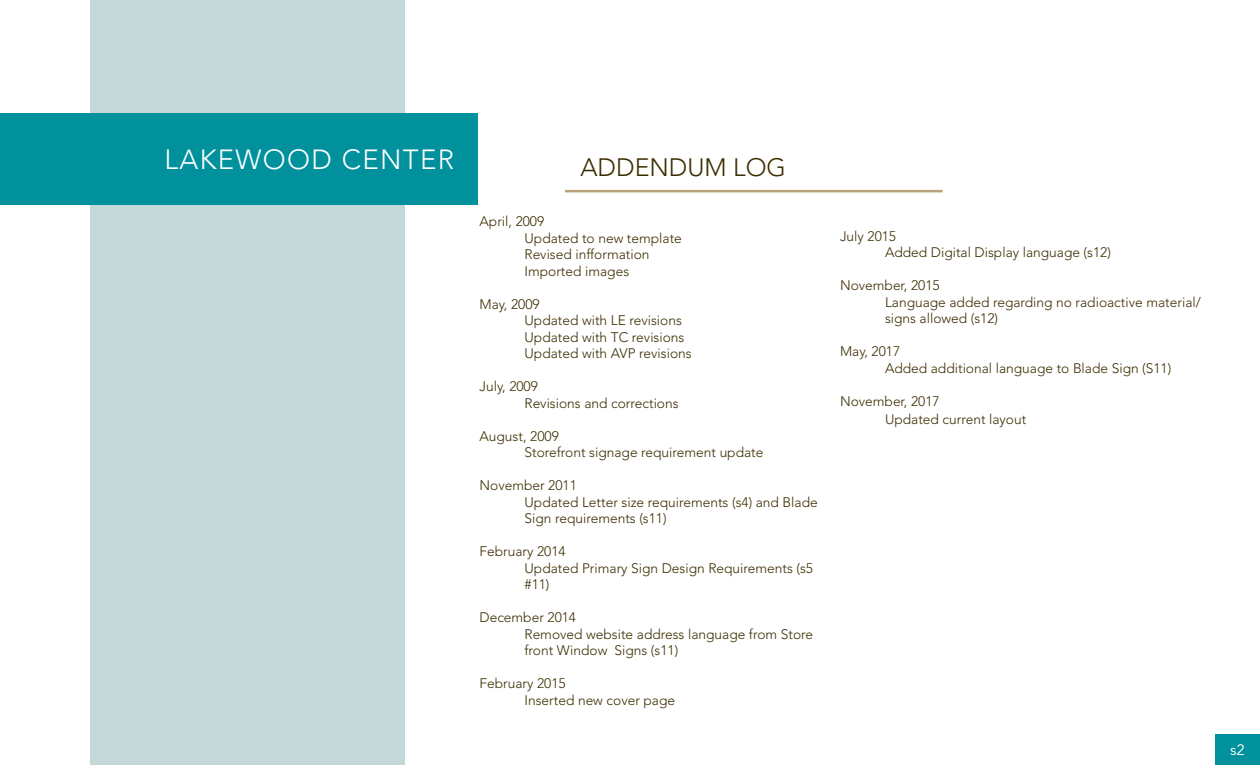
<style>
.page{position:relative;width:1260px;height:765px;background:#fff}
.page>*{position:absolute;margin:0;border:0;box-sizing:border-box;transform-origin:0 0}
.t1{font:300 27.5px "Avenir LT Std";letter-spacing:.05em;color:#fff}
.t2{font:300 25px "Avenir LT Std";color:#3c2e00}
.t3{font:15px "Avenir LT Std";color:#fff}
.t4{font:300 13.75px/16.5px "Avenir LT Std";color:#3c2e00}
</style>
<div class="page">
<div style="left:1215px;top:734px;width:45px;height:31px;background:#00919d"></div>
<div style="left:90px;top:0;width:315px;height:765px;background:#c4d7d9"></div>
<hr style="left:565px;top:190px;width:378px;height:2px;background:#b9a177">
<div style="left:0;top:114px;width:477px;height:91px;background:#00919d"></div>
<h1 class="t1" style="left:164px;top:143px;width:291px">LAKEWOOD CENTER</h1>
<h2 class="t2" style="left:580px;top:153px;width:207px">ADDENDUM LOG</h2>
<p class="t4" style="left:525px;top:213px;width:159px;text-indent:-45px">April, 2009<br>Updated to new template<br>Revised infformation<br>Imported images</p>
<p class="t4" style="left:525px;top:296px;width:169px;text-indent:-45px">May, 2009<br>Updated with LE revisions<br>Updated with TC revisions<br>Updated with AVP revisions</p>
<p class="t4" style="left:525px;top:378px;width:156px;text-indent:-45px">July, 2009<br>Revisions and corrections</p>
<p class="t4" style="left:525px;top:428px;width:240px;text-indent:-45px">August, 2009<br>Storefront signage requirement update</p>
<p class="t4" style="left:525px;top:477px;width:295px;text-indent:-45px">November 2011<br>Updated Letter size requirements (s4) and Blade<br>Sign requirements (s11)</p>
<p class="t4" style="left:525px;top:543px;width:290px;text-indent:-45px">February 2014<br>Updated Primary Sign Design Requirements (s5 #11)</p>
<p class="t4" style="left:525px;top:609px;width:290px;text-indent:-45px">December 2014<br>Removed website address language from Store front Window Signs (s11)</p>
<p class="t4" style="left:525px;top:675px;width:152px;text-indent:-45px">February 2015<br>Inserted new cover page</p>
<p class="t4" style="left:885px;top:228px;width:227px;text-indent:-45px">July 2015<br>Added Digital Display language (s12)</p>
<p class="t4" style="left:885px;top:277px;width:317px;text-indent:-45px">November, 2015<br>Language added regarding no radioactive material/ signs allowed (s12)</p>
<p class="t4" style="left:885px;top:343px;width:288px;text-indent:-45px">May, 2017<br>Added additional language to Blade Sign (S11)</p>
<p class="t4" style="left:885px;top:392px;width:143px;line-height:18px;text-indent:-45px">November, 2017<br>Updated current layout</p>
<p class="t3" style="left:1230px;top:741px;width:16px">s2</p>
</div>
